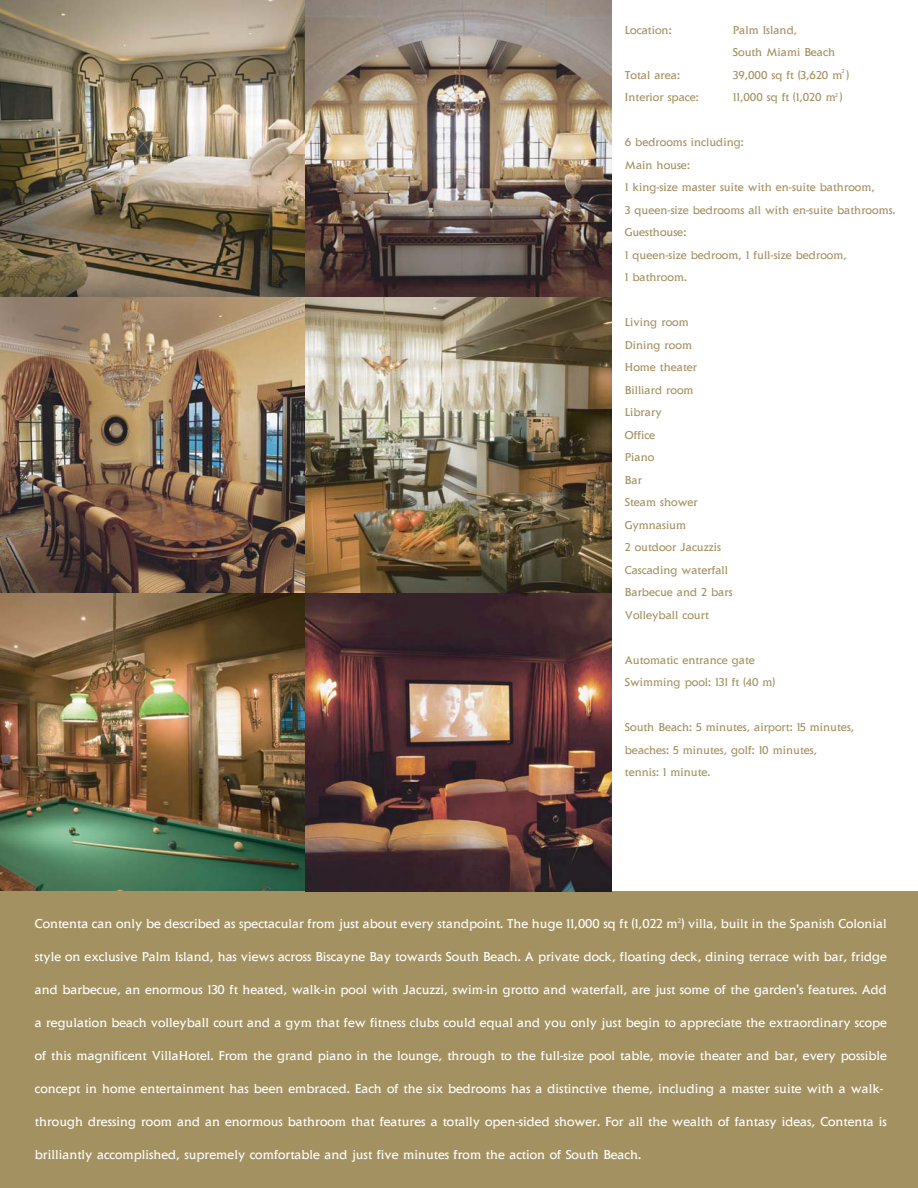
<style>
.page{position:relative;width:918px;height:1188px;background:#fff}
.page>*{position:absolute;margin:0;border:0;box-sizing:border-box;transform-origin:0 0}
.t1{font:13.5px "Elan MN Light";color:#fff}
.t2{font:12px/22.5px "Elan MN Light";color:#a39161}
.t3{font:6.75px "Elan MN Light";color:#fff}
.t4{font:6px "Elan MN Light";color:#a39161}
</style>
<div class="page">
<div style="left:0;top:891px;width:918px;height:297px;background:#a39161"></div>
<img style="left:0;top:0;width:611px;height:891px">
<p class="t2" style="left:625px;top:18px;width:48px">Location:</p>
<p class="t2" style="left:733px;top:18px;width:104px">Palm Island,<br>South Miami Beach</p>
<p class="t2" style="left:625px;top:63px;width:57px">Total area:</p>
<p class="t2" style="left:733px;top:63px;width:118px">39,000 sq ft (3,620 m )</p>
<p class="t2" style="left:625px;top:86px;width:75px">Interior space:</p>
<p class="t2" style="left:733px;top:86px;width:111px">11,000 sq ft (1,020 m )</p>
<p class="t2" style="left:625px;top:131px;width:272px">6 bedrooms including:<br>Main house:<br>1 king-size master suite with en-suite bathroom,<br>3 queen-size bedrooms all with en-suite bathrooms.<br>Guesthouse:<br>1 queen-size bedroom, 1 full-size bedroom,<br>1 bathroom.</p>
<p class="t2" style="left:625px;top:311px;width:109px">Living room<br>Dining room<br>Home theater<br>Billiard room<br>Library<br>Office<br>Piano<br>Bar<br>Steam shower<br>Gymnasium<br>2 outdoor Jacuzzis<br>Cascading waterfall<br>Barbecue and 2 bars<br>Volleyball court</p>
<p class="t2" style="left:625px;top:648px;width:152px">Automatic entrance gate<br>Swimming pool: 131 ft (40 m)</p>
<p class="t2" style="left:625px;top:716px;width:231px">South Beach: 5 minutes, airport: 15 minutes, beaches: 5 minutes, golf: 10 minutes,<br>tennis: 1 minute.</p>
<p class="t4" style="left:841px;top:67px;width:4px">2</p>
<p class="t4" style="left:835px;top:91px;width:4px">2</p>
<p class="t1" style="left:35px;top:916px;width:854px">Contenta can only be described as spectacular from just about every standpoint. The huge 11,000 sq ft (1,022 m ) villa, built in the Spanish Colonial</p>
<p class="t1" style="left:35px;top:949px;width:854px">style on exclusive Palm Island, has views across Biscayne Bay towards South Beach. A private dock, floating deck, dining terrace with bar, fridge</p>
<p class="t1" style="left:35px;top:982px;width:854px">and barbecue, an enormous 130 ft heated, walk-in pool with Jacuzzi, swim-in grotto and waterfall, are just some of the garden's features. Add</p>
<p class="t1" style="left:35px;top:1015px;width:854px">a regulation beach volleyball court and a gym that few fitness clubs could equal and you only just begin to appreciate the extraordinary scope</p>
<p class="t1" style="left:35px;top:1048px;width:854px">of this magnificent VillaHotel. From the grand piano in the lounge, through to the full-size pool table, movie theater and bar, every possible</p>
<p class="t1" style="left:35px;top:1081px;width:850px">concept in home entertainment has been embraced. Each of the six bedrooms has a distinctive theme, including a master suite with a walk-</p>
<p class="t1" style="left:35px;top:1114px;width:853px">through dressing room and an enormous bathroom that features a totally open-sided shower. For all the wealth of fantasy ideas, Contenta is</p>
<p class="t1" style="left:35px;top:1147px;width:608px">brilliantly accomplished, supremely comfortable and just five minutes from the action of South Beach.</p>
<p class="t3" style="left:678px;top:917px;width:5px">2</p>
</div>
